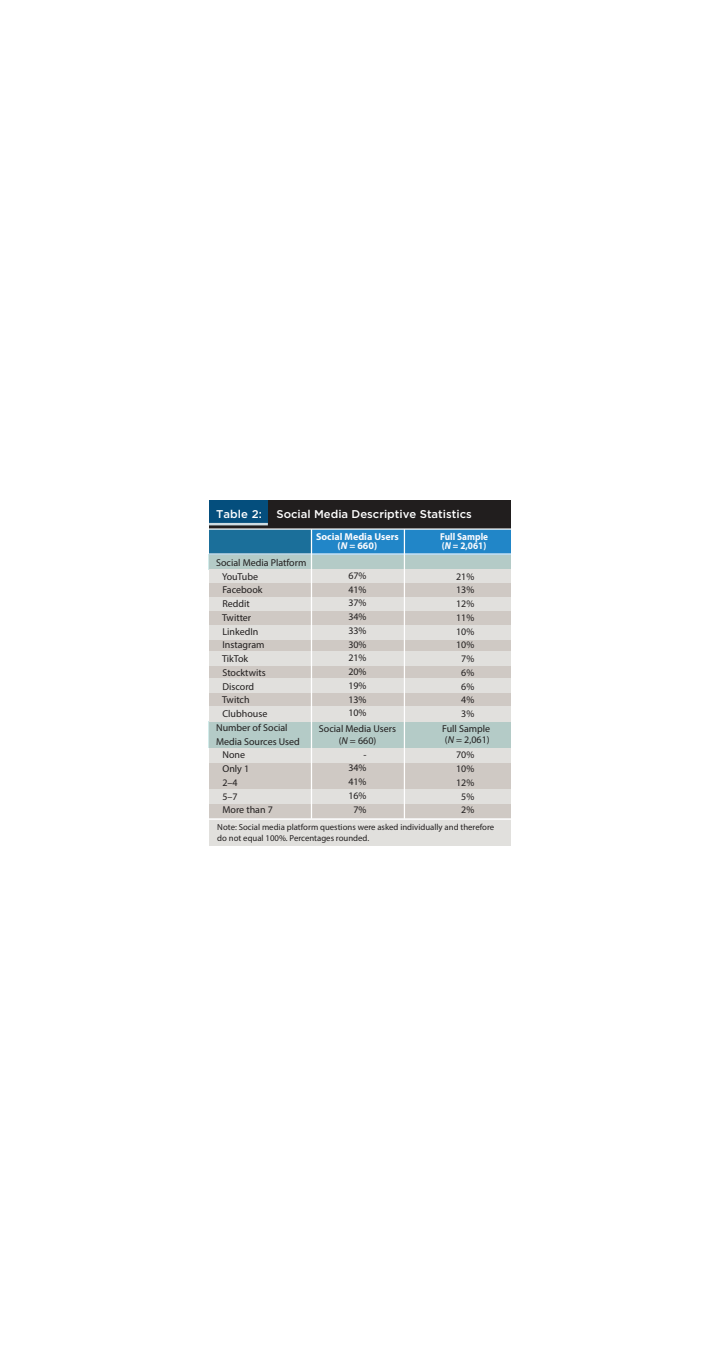
<style>
.page{position:relative;width:720px;height:1350px;background:#fff}
.page>*{position:absolute;margin:0;border:0;box-sizing:border-box;transform-origin:0 0}
.t1{font:500 11.25px "Gotham";color:#fff}
.t2{font:10px/13.8px "Myriad Pro";color:#211e1e;text-align:center}
.t3{font:700 10px/8.8px "Myriad Pro";color:#fcfbfd;text-align:center}
.t4{font:700 10px/8.8px "Myriad Pro";color:#fcfbfd;scale:.93 1}
.t5{font:8.75px/11.2px "Myriad Pro";color:#211e1e}
.s1{font-style:italic}
</style>
<div class="page">
<div style="left:209px;top:501px;width:302px;height:28px;background:#211e1e"></div>
<div style="left:209px;top:532px;width:302px;height:311px;background:#cfc9c4"></div>
<div style="left:208px;top:555px;width:303px;height:15px;background:#b4cbc7"></div>
<div style="left:208px;top:722px;width:303px;height:26px;background:#b4cbc7"></div>
<div style="left:209px;top:501px;width:59px;height:23px;background:#044e7d"></div>
<div style="left:209px;top:529px;width:302px;height:25px;background:#2186c8"></div>
<div style="left:209px;top:529px;width:102px;height:25px;background:#1b6f9a"></div>
<div style="left:209px;top:570px;width:302px;height:13px;background:#e1e0dd"></div>
<div style="left:209px;top:598px;width:302px;height:13px;background:#e1e0dd"></div>
<div style="left:209px;top:625px;width:302px;height:15px;background:#e1e0dd"></div>
<div style="left:209px;top:652px;width:302px;height:14px;background:#e1e0dd"></div>
<div style="left:209px;top:679px;width:302px;height:14px;background:#e1e0dd"></div>
<div style="left:209px;top:749px;width:302px;height:14px;background:#e1e0dd"></div>
<div style="left:209px;top:789px;width:302px;height:14px;background:#e1e0dd"></div>
<div style="left:209px;top:819px;width:302px;height:27px;background:#e1e0dd"></div>
<div style="left:209px;top:706px;width:302px;height:15px;background:#e1e0dd"></div>
<hr style="left:311px;top:529px;width:1px;height:290px;background:#fff">
<hr style="left:404px;top:529px;width:1px;height:290px;background:#fff">
<hr style="left:209px;top:553px;width:304px;height:2px;background:#fff">
<hr style="left:209px;top:819px;width:304px;height:1px;background:#fff">
<hr style="left:209px;top:528px;width:304px;height:2px;background:#fff">
<hr style="left:209px;top:523px;width:59px;height:2px;background:#cfdce2">
<p class="t1" style="left:216px;top:507px;width:47px">Table 2:</p>
<p class="t1" style="left:276px;top:507px;width:197px">Social Media Descriptive Statistics</p>
<p class="t3" style="left:316px;top:532px;width:84px">Social Media Users (<span class="s1">N</span> = 660)</p>
<p class="t4" style="left:440px;top:532px;width:53px">Full Sample (<span class="s1">N</span> = 2,061)</p>
<p class="t2" style="left:216px;top:555px;width:92px">Social Media Platform</p>
<p class="t2" style="left:222px;top:569px;width:38px">YouTube</p>
<p class="t2" style="left:222px;top:583px;width:42px">Facebook</p>
<p class="t2" style="left:222px;top:597px;width:29px">Reddit</p>
<p class="t2" style="left:222px;top:610px;width:31px">Twitter</p>
<p class="t2" style="left:222px;top:624px;width:37px">LinkedIn</p>
<p class="t2" style="left:222px;top:638px;width:44px">Instagram</p>
<p class="t2" style="left:222px;top:652px;width:28px">TikTok</p>
<p class="t2" style="left:222px;top:665px;width:45px">Stocktwits</p>
<p class="t2" style="left:222px;top:679px;width:33px">Discord</p>
<p class="t2" style="left:222px;top:693px;width:29px">Twitch</p>
<p class="t2" style="left:222px;top:707px;width:46px">Clubhouse</p>
<p class="t2" style="left:216px;top:720px;width:73px">Number of Social</p>
<p class="t2" style="left:216px;top:734px;width:85px">Media Sources Used</p>
<p class="t2" style="left:222px;top:748px;width:24px">None</p>
<p class="t2" style="left:222px;top:762px;width:28px">Only 1</p>
<p class="t2" style="left:222px;top:775px;width:17px">2–4</p>
<p class="t2" style="left:222px;top:789px;width:17px">5–7</p>
<p class="t2" style="left:222px;top:803px;width:52px">More than 7</p>
<p class="t2" style="left:348px;top:568px;width:20px;text-align:justify">67% 41% 37% 34% 33% 30% 21% 20% 19% 13% 10%</p>
<p class="t2" style="left:348px;top:747px;width:20px;text-align:right">-<br>34%<br>41%<br>16%<br>7%</p>
<p class="t5" style="left:217px;top:821px;width:278px">Note: Social media platform questions were asked individually and therefore do not equal 100%. Percentages rounded.</p>
<p class="t2" style="left:456px;top:569px;width:20px">21%<br>13%<br>12%<br>11%<br>10%<br>10%<br>7%<br>6%<br>6%<br>4%<br>3%</p>
<p class="t2" style="left:456px;top:748px;width:20px">70%<br>10%<br>12%<br>5%<br>2%</p>
<p class="t2" style="left:319px;top:723px;width:79px;line-height:11.2px">Social Media Users (<span class="s1">N</span> = 660)</p>
<p class="t2" style="left:442px;top:723px;width:50px;line-height:11.2px;text-align:left">Full Sample (<span class="s1">N</span> = 2,061)</p>
</div>
